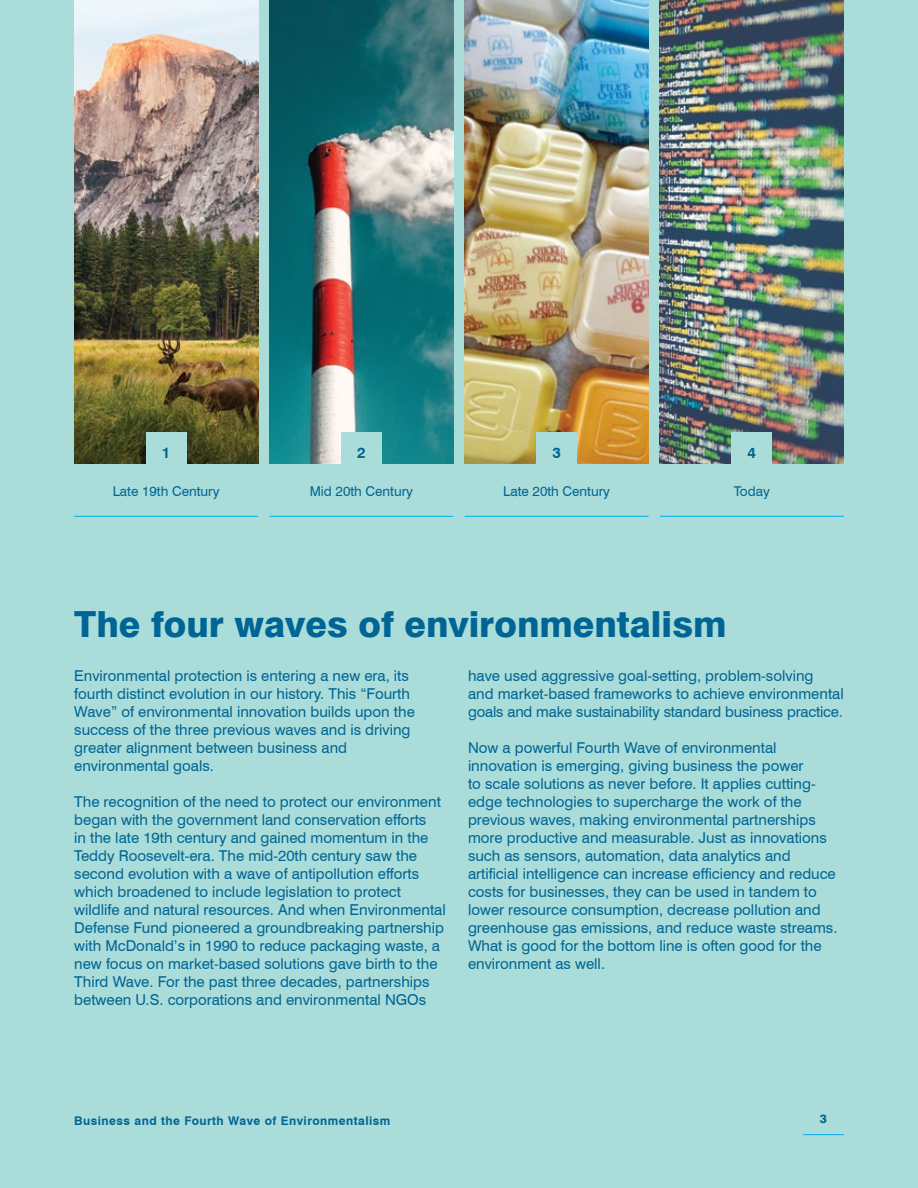
<style>
.page{position:relative;width:918px;height:1188px;background:#aadcd9}
.page>*{position:absolute;margin:0;border:0;box-sizing:border-box;transform-origin:0 0}
.t1{font:800 36px "Swiss 721 BT";color:#006594}
.t2{font:15px/18px "Swiss 721 BT";color:#006594}
.t3{font:700 15px "Swiss 721 BT";color:#006594}
.t4{font:13.5px "Swiss 721 BT";color:#006594}
.t5{font:700 12px "Swiss 721 BT";letter-spacing:.04em;color:#006594}
.t6{font:800 12px "Swiss 721 BT";color:#006594}
</style>
<div class="page">
<hr style="left:803px;top:1134px;width:41px;height:1px;background:#00aeef">
<img style="left:74px;top:0;width:184px;height:463px">
<img style="left:269px;top:0;width:184px;height:463px">
<img style="left:465px;top:0;width:184px;height:463px">
<img style="left:660px;top:0;width:184px;height:463px">
<hr style="left:74px;top:516px;width:184px;height:1px;background:#00aeef">
<hr style="left:269px;top:516px;width:184px;height:1px;background:#00aeef">
<hr style="left:465px;top:516px;width:184px;height:1px;background:#00aeef">
<hr style="left:660px;top:516px;width:184px;height:1px;background:#00aeef">
<div style="left:146px;top:432px;width:41px;height:40px;background:#aadcd9"></div>
<div style="left:341px;top:432px;width:41px;height:40px;background:#aadcd9"></div>
<div style="left:536px;top:432px;width:41px;height:40px;background:#aadcd9"></div>
<div style="left:731px;top:432px;width:41px;height:40px;background:#aadcd9"></div>
<p class="t3" style="left:162px;top:443px;width:10px">1</p>
<p class="t3" style="left:357px;top:443px;width:10px">2</p>
<p class="t3" style="left:552px;top:443px;width:10px">3</p>
<p class="t3" style="left:748px;top:443px;width:10px">4</p>
<p class="t4" style="left:113px;top:483px;width:108px">Late 19th Century</p>
<p class="t4" style="left:310px;top:483px;width:105px">Mid 20th Century</p>
<p class="t4" style="left:503px;top:483px;width:108px">Late 20th Century</p>
<p class="t4" style="left:734px;top:483px;width:38px">Today</p>
<h1 class="t1" style="left:74px;top:602px;width:654px">The four waves of environmentalism</h1>
<p class="t2" style="left:74px;top:667px;width:342px">Environmental protection is entering a new era, its fourth distinct evolution in our history. This “Fourth Wave” of environmental innovation builds upon the success of the three previous waves and is driving greater alignment between business and environmental goals.</p>
<p class="t2" style="left:74px;top:793px;width:373px">The recognition of the need to protect our environment began with the government land conservation efforts<br>in the late 19th century and gained momentum in the Teddy Roosevelt-era. The mid-20th century saw the second evolution with a wave of antipollution efforts which broadened to include legislation to protect wildlife and natural resources. And when Environmental Defense Fund pioneered a groundbreaking partnership with McDonald’s in 1990 to reduce packaging waste, a new focus on market-based solutions gave birth to the Third Wave. For the past three decades, partnerships between U.S. corporations and environmental NGOs</p>
<p class="t2" style="left:468px;top:667px;width:377px">have used aggressive goal-setting, problem-solving<br>and market-based frameworks to achieve environmental goals and make sustainability standard business practice.</p>
<p class="t2" style="left:468px;top:739px;width:371px">Now a powerful Fourth Wave of environmental innovation is emerging, giving business the power<br>to scale solutions as never before. It applies cutting&shy;edge technologies to supercharge the work of the previous waves, making environmental partnerships more productive and measurable. Just as innovations such as sensors, automation, data analytics and artificial intelligence can increase efficiency and reduce costs for businesses, they can be used in tandem to lower resource consumption, decrease pollution and greenhouse gas emissions, and reduce waste streams.<br>What is good for the bottom line is often good for the environment as well.</p>
<p class="t5" style="left:74px;top:1114px;width:318px">Business and the Fourth Wave of Environmentalism</p>
<p class="t6" style="left:820px;top:1111px;width:9px">3</p>
</div>
